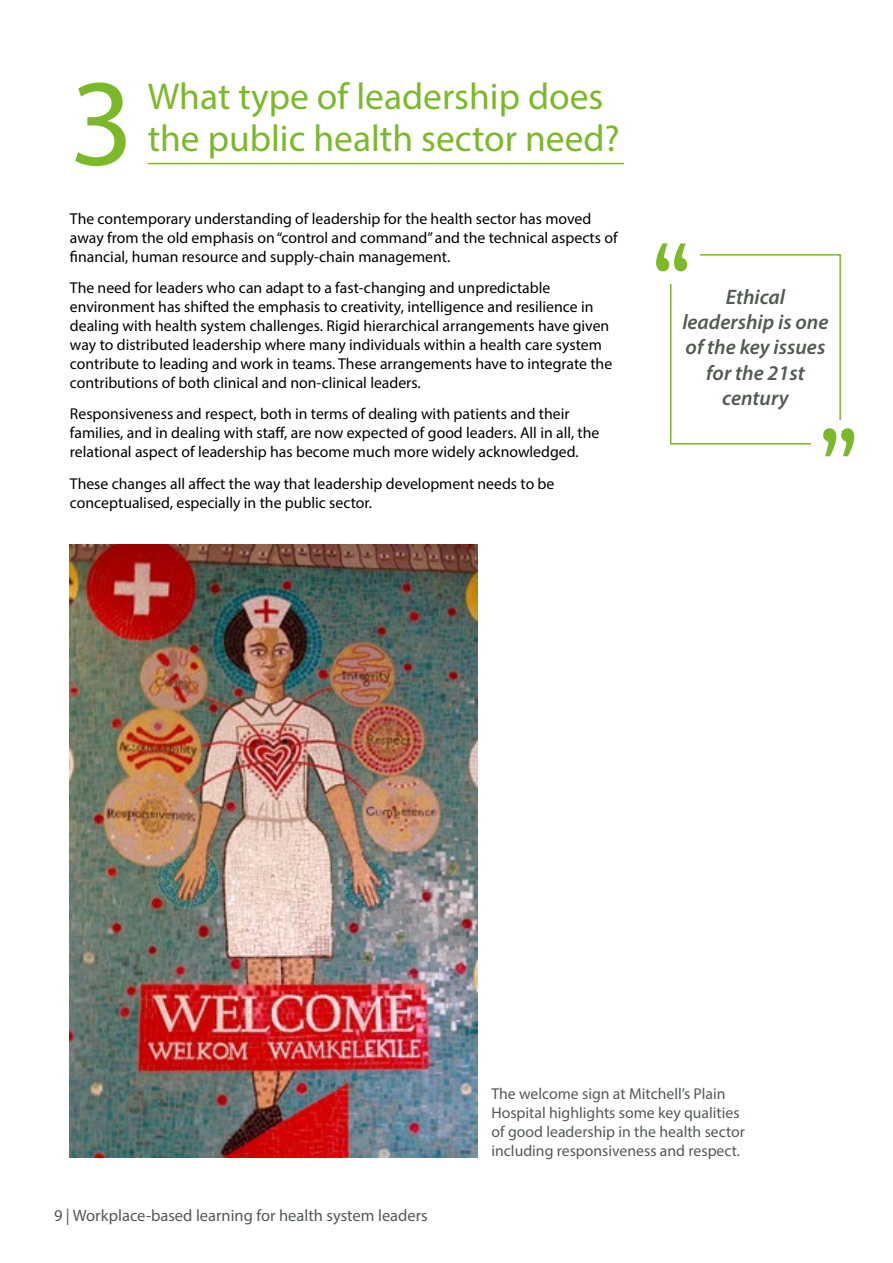
<style>
.page{position:relative;width:893px;height:1263px;background:#fff}
.page>*{position:absolute;margin:0;border:0;box-sizing:border-box;transform-origin:0 0}
.t1{font:124.5px "Myriad Pro";color:#7cb928}
.t2{font:800 condensed 75px "Abadi";color:#7cb928}
.t3{font:37.5px "Myriad Pro";color:#7cb928}
.t4{font:italic 600 21px/25.2px "Myriad Pro";color:#525b52;text-align:center}
.t5{font:16.5px "Myriad Pro";color:#525b52}
.t6{font:15.75px/18.9px "Myriad Pro";color:#000}
.t7{font:15.75px/18.9px "Myriad Pro";color:#525b52}
</style>
<div class="page">
<hr style="left:148px;top:163px;width:476px;height:1px;background:#7cb928">
<div style="left:670px;top:254px;width:171px;height:191px;border:2px solid #7cb928"></div>
<div style="left:646px;top:234px;width:54px;height:50px;background:#fff"></div>
<div style="left:811px;top:420px;width:55px;height:49px;background:#fff"></div>
<img style="left:70px;top:544px;width:408px;height:614px">
<h1 class="t1" style="left:70px;top:46px;width:65px">3</h1>
<h3 class="t3" style="left:148px;top:73px;width:457px">What type of leadership does</h3>
<h3 class="t3" style="left:148px;top:115px;width:474px">the public health sector need?</h3>
<p class="t6" style="left:70px;top:209px;width:550px">The contemporary understanding of leadership for the health sector has moved away from the old emphasis on “control and command” and the technical aspects of financial, human resource and supply-chain management.</p>
<p class="t6" style="left:70px;top:278px;width:544px">The need for leaders who can adapt to a fast-changing and unpredictable environment has shifted the emphasis to creativity, intelligence and resilience in dealing with health system challenges. Rigid hierarchical arrangements have given way to distributed leadership where many individuals within a health care system contribute to leading and work in teams. These arrangements have to integrate the contributions of both clinical and non-clinical leaders.</p>
<p class="t6" style="left:70px;top:404px;width:531px">Responsiveness and respect, both in terms of dealing with patients and their families, and in dealing with staff, are now expected of good leaders. All in all, the relational aspect of leadership has become much more widely acknowledged.</p>
<p class="t6" style="left:70px;top:474px;width:486px">These changes all affect the way that leadership development needs to be conceptualised, especially in the public sector.</p>
<h2 class="t2" style="left:652px;top:226px;width:41px">“</h2>
<h3 class="t4" style="left:682px;top:284px;width:148px">Ethical leadership is one of the key issues for the 21st century</h3>
<h2 class="t2" style="left:818px;top:412px;width:41px">”</h2>
<p class="t5" style="left:54px;top:1206px;width:375px">9 | Workplace-based learning for health system leaders</p>
<p class="t7" style="left:491px;top:1084px;width:255px">The welcome sign at Mitchell’s Plain Hospital highlights some key qualities of good leadership in the health sector including responsiveness and respect.</p>
</div>
